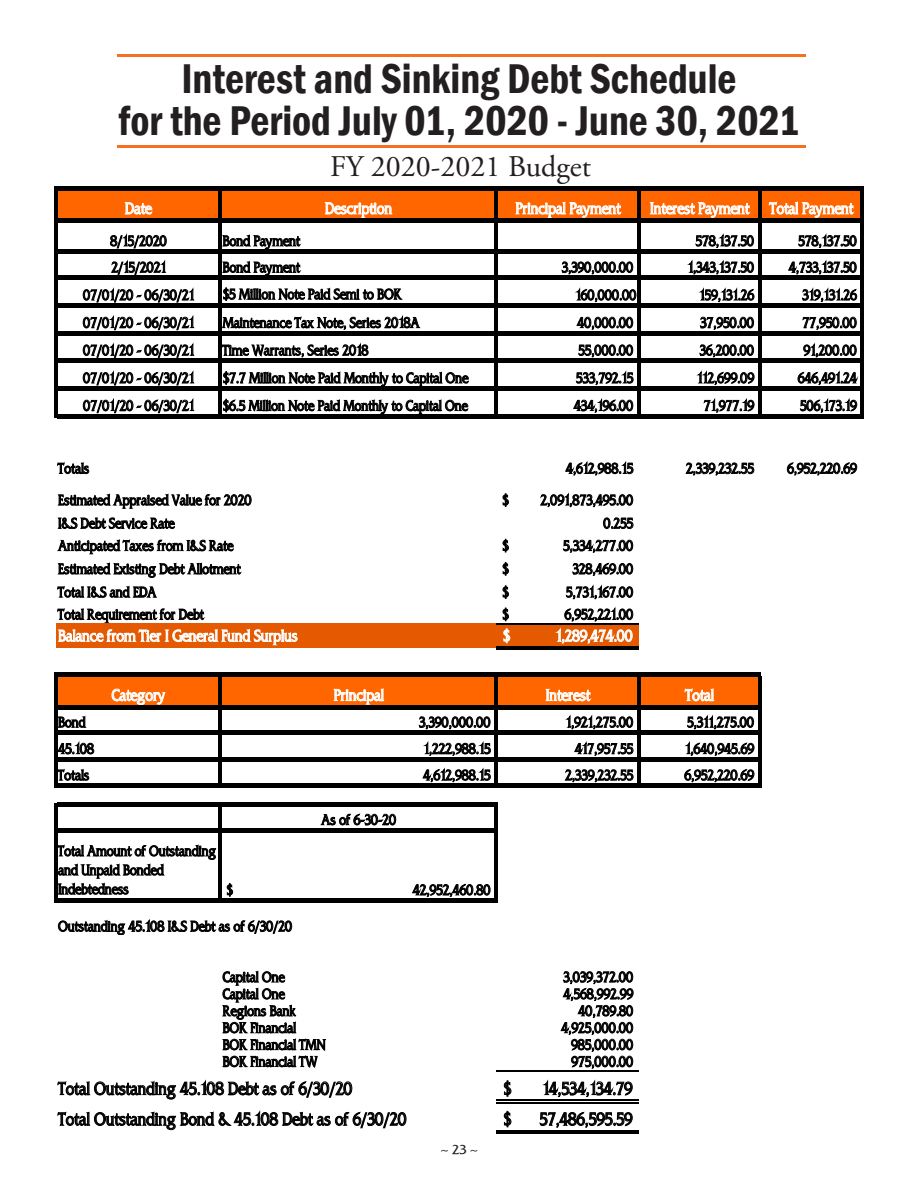
<style>
.page{position:relative;width:918px;height:1188px;background:#fff}
.page>*{position:absolute;margin:0;border:0;box-sizing:border-box;transform-origin:0 0}
.t1{font:600 condensed 42.75px "Franklin Gothic";color:#231f20}
.t2{font:30px "Adobe Garamond Pro";color:#231f20}
.t3{font:16.35px "Alliance Regular SWFTE";letter-spacing:.015em;color:#000;scale:.8 1}
.t4{font:14.7px "Alliance Regular SWFTE";letter-spacing:.015em;color:#fff;scale:.8 1}
.t5{font:13.35px/19px "Alliance Regular SWFTE";letter-spacing:.015em;color:#000;scale:.8 1}
.t6{font:12px "Alliance Regular SWFTE";color:#231f20}
</style>
<div class="page">
<hr style="left:117px;top:54px;width:688px;height:3px;background:#f37121">
<hr style="left:117px;top:145px;width:688px;height:2px;background:#f37121">
<div style="left:56px;top:189px;width:806px;height:32px;background:#f60"></div>
<div style="left:56px;top:623px;width:583px;height:25px;background:#e55a00"></div>
<div style="left:56px;top:674px;width:704px;height:33px;background:#f60"></div>
<hr style="left:54px;top:187px;width:3px;height:231px;background:#000">
<hr style="left:219px;top:191px;width:3px;height:227px;background:#000">
<hr style="left:494px;top:191px;width:4px;height:227px;background:#000">
<hr style="left:637px;top:191px;width:3px;height:227px;background:#000">
<hr style="left:758px;top:191px;width:3px;height:227px;background:#000">
<hr style="left:54px;top:672px;width:3px;height:116px;background:#000">
<hr style="left:219px;top:677px;width:3px;height:111px;background:#000">
<hr style="left:494px;top:677px;width:4px;height:111px;background:#000">
<hr style="left:54px;top:803px;width:3px;height:99px;background:#000">
<hr style="left:219px;top:807px;width:3px;height:95px;background:#000">
<hr style="left:494px;top:807px;width:4px;height:95px;background:#000">
<hr style="left:637px;top:677px;width:3px;height:111px;background:#000">
<hr style="left:758px;top:677px;width:3px;height:111px;background:#000">
<hr style="left:861px;top:191px;width:3px;height:227px;background:#000">
<hr style="left:57px;top:187px;width:807px;height:4px;background:#000">
<div style="left:57px;top:218px;width:807px;height:5px;background:#000"></div>
<hr style="left:57px;top:249px;width:807px;height:4px;background:#000">
<hr style="left:57px;top:276px;width:807px;height:4px;background:#000">
<div style="left:57px;top:303px;width:807px;height:5px;background:#000"></div>
<hr style="left:57px;top:331px;width:807px;height:4px;background:#000">
<hr style="left:57px;top:359px;width:807px;height:4px;background:#000">
<hr style="left:57px;top:386px;width:807px;height:4px;background:#000">
<hr style="left:57px;top:414px;width:807px;height:4px;background:#000">
<hr style="left:496px;top:623px;width:143px;height:1px;background:#000">
<hr style="left:496px;top:646px;width:143px;height:1px;background:#000">
<hr style="left:496px;top:649px;width:143px;height:1px;background:#000">
<div style="left:57px;top:672px;width:704px;height:5px;background:#000"></div>
<hr style="left:57px;top:705px;width:704px;height:4px;background:#000">
<hr style="left:57px;top:731px;width:704px;height:4px;background:#000">
<hr style="left:57px;top:757px;width:704px;height:4px;background:#000">
<hr style="left:57px;top:784px;width:704px;height:4px;background:#000">
<hr style="left:57px;top:803px;width:441px;height:4px;background:#000">
<hr style="left:57px;top:828px;width:441px;height:4px;background:#000">
<hr style="left:57px;top:898px;width:441px;height:4px;background:#000">
<hr style="left:496px;top:1070px;width:143px;height:1px;background:#000">
<hr style="left:496px;top:1099px;width:143px;height:2px;background:#000">
<hr style="left:496px;top:1102px;width:143px;height:1px;background:#000">
<hr style="left:496px;top:1130px;width:143px;height:1px;background:#000">
<hr style="left:496px;top:1133px;width:143px;height:1px;background:#000">
<p class="t1" style="left:181px;top:50px;width:557px">Interest and Sinking Debt Schedule</p>
<p class="t1" style="left:118px;top:92px;width:683px">for the Period July 01, 2020 - June 30, 2021</p>
<p class="t2" style="left:330px;top:149px;width:262px">FY 2020-2021 Budget</p>
<p class="t4" style="left:125px;top:199px;width:35px">Date</p>
<p class="t4" style="left:325px;top:199px;width:85px">Description</p>
<p class="t4" style="left:516px;top:199px;width:133px">Principal Payment</p>
<p class="t4" style="left:650px;top:199px;width:125px">Interest Payment</p>
<p class="t4" style="left:770px;top:199px;width:105px">Total Payment</p>
<p class="t5" style="left:110px;top:231px;width:72px">8/15/2020</p>
<p class="t5" style="left:223px;top:231px;width:98px">Bond Payment</p>
<p class="t5" style="left:695px;top:231px;width:74px">578,137.50</p>
<p class="t5" style="left:798px;top:231px;width:74px">578,137.50</p>
<p class="t5" style="left:111px;top:258px;width:69px">2/15/2021</p>
<p class="t5" style="left:223px;top:258px;width:98px">Bond Payment</p>
<p class="t5" style="left:562px;top:258px;width:91px">3,390,000.00</p>
<p class="t5" style="left:688px;top:258px;width:84px">1,343,137.50</p>
<p class="t5" style="left:789px;top:258px;width:86px">4,733,137.50</p>
<p class="t5" style="left:83px;top:285px;width:140px">07/01/20 - 06/30/21</p>
<p class="t5" style="left:223px;top:285px;width:225px">$5 Million Note Paid Semi to BOK</p>
<p class="t5" style="left:575px;top:285px;width:77px">160,000.00</p>
<p class="t5" style="left:699px;top:285px;width:70px">159,131.26</p>
<p class="t5" style="left:802px;top:285px;width:69px">319,131.26</p>
<p class="t5" style="left:83px;top:313px;width:140px">07/01/20 - 06/30/21</p>
<p class="t5" style="left:223px;top:313px;width:248px">Maintenance Tax Note, Series 2018A</p>
<p class="t5" style="left:577px;top:313px;width:71px">40,000.00</p>
<p class="t5" style="left:700px;top:313px;width:69px">37,950.00</p>
<p class="t5" style="left:802px;top:313px;width:69px">77,950.00</p>
<p class="t5" style="left:83px;top:341px;width:140px">07/01/20 - 06/30/21</p>
<p class="t5" style="left:223px;top:341px;width:183px">Time Warrants, Series 2018</p>
<p class="t5" style="left:578px;top:341px;width:70px">55,000.00</p>
<p class="t5" style="left:700px;top:341px;width:69px">36,200.00</p>
<p class="t5" style="left:803px;top:341px;width:68px">91,200.00</p>
<p class="t5" style="left:83px;top:368px;width:140px">07/01/20 - 06/30/21</p>
<p class="t5" style="left:223px;top:368px;width:308px">$7.7 Million Note Paid Monthly to Capital One</p>
<p class="t5" style="left:576px;top:368px;width:73px">533,792.15</p>
<p class="t5" style="left:697px;top:368px;width:73px">112,699.09</p>
<p class="t5" style="left:798px;top:368px;width:75px">646,491.24</p>
<p class="t5" style="left:83px;top:396px;width:140px">07/01/20 - 06/30/21</p>
<p class="t5" style="left:223px;top:396px;width:308px">$6.5 Million Note Paid Monthly to Capital One</p>
<p class="t5" style="left:574px;top:396px;width:75px">434,196.00</p>
<p class="t5" style="left:704px;top:396px;width:64px">71,977.19</p>
<p class="t5" style="left:800px;top:396px;width:72px">506,173.19</p>
<p class="t5" style="left:58px;top:459px;width:40px">Totals</p>
<p class="t5" style="left:566px;top:459px;width:85px">4,612,988.15</p>
<p class="t5" style="left:686px;top:459px;width:86px">2,339,232.55</p>
<p class="t5" style="left:787px;top:459px;width:88px">6,952,220.69</p>
<p class="t5" style="left:58px;top:491px;width:243px">Estimated Appraised Value for 2020</p>
<p class="t5" style="left:502px;top:491px;width:9px">$</p>
<p class="t5" style="left:540px;top:491px;width:117px">2,091,873,495.00</p>
<p class="t5" style="left:58px;top:514px;width:147px">I&amp;S Debt Service Rate</p>
<p class="t5" style="left:603px;top:514px;width:39px">0.255</p>
<p class="t5" style="left:58px;top:536px;width:220px">Anticipated Taxes from I&amp;S Rate</p>
<p class="t5" style="left:502px;top:536px;width:9px">$</p>
<p class="t5" style="left:563px;top:536px;width:89px">5,334,277.00</p>
<p class="t5" style="left:58px;top:559px;width:229px">Estimated Existing Debt Allotment</p>
<p class="t5" style="left:502px;top:559px;width:9px">$</p>
<p class="t5" style="left:572px;top:559px;width:77px">328,469.00</p>
<p class="t5" style="left:58px;top:583px;width:124px">Total I&amp;S and EDA</p>
<p class="t5" style="left:502px;top:583px;width:9px">$</p>
<p class="t5" style="left:566px;top:583px;width:85px">5,731,167.00</p>
<p class="t5" style="left:58px;top:605px;width:183px">Total Requirement for Debt</p>
<p class="t5" style="left:502px;top:605px;width:9px">$</p>
<p class="t5" style="left:565px;top:605px;width:87px">6,952,221.00</p>
<p class="t4" style="left:58px;top:626px;width:300px">Balance from Tier I General Fund Surplus</p>
<p class="t4" style="left:503px;top:626px;width:10px">$</p>
<p class="t4" style="left:556px;top:626px;width:98px">1,289,474.00</p>
<p class="t4" style="left:112px;top:686px;width:68px">Category</p>
<p class="t4" style="left:334px;top:686px;width:64px">Principal</p>
<p class="t4" style="left:546px;top:686px;width:57px">Interest</p>
<p class="t4" style="left:685px;top:686px;width:37px">Total</p>
<p class="t5" style="left:58px;top:713px;width:36px">Bond</p>
<p class="t5" style="left:419px;top:713px;width:91px">3,390,000.00</p>
<p class="t5" style="left:566px;top:713px;width:86px">1,921,275.00</p>
<p class="t5" style="left:687px;top:713px;width:85px">5,311,275.00</p>
<p class="t5" style="left:58px;top:739px;width:46px">45.108</p>
<p class="t5" style="left:424px;top:739px;width:85px">1,222,988.15</p>
<p class="t5" style="left:575px;top:739px;width:74px">417,957.55</p>
<p class="t5" style="left:685px;top:739px;width:87px">1,640,945.69</p>
<p class="t5" style="left:58px;top:766px;width:40px">Totals</p>
<p class="t5" style="left:423px;top:766px;width:85px">4,612,988.15</p>
<p class="t5" style="left:565px;top:766px;width:86px">2,339,232.55</p>
<p class="t5" style="left:684px;top:766px;width:88px">6,952,220.69</p>
<p class="t5" style="left:321px;top:810px;width:95px">As of 6-30-20</p>
<p class="t5" style="left:58px;top:841px;width:199px">Total Amount of Outstanding and Unpaid Bonded<br>Indebtedness</p>
<p class="t5" style="left:226px;top:880px;width:9px">$</p>
<p class="t5" style="left:413px;top:880px;width:98px">42,952,460.80</p>
<p class="t5" style="left:58px;top:917px;width:294px">Outstanding 45.108 I&amp;S Debt as of 6/30/20</p>
<p class="t5" style="left:223px;top:968px;width:79px">Capital One</p>
<p class="t5" style="left:563px;top:968px;width:89px">3,039,372.00</p>
<p class="t5" style="left:223px;top:984px;width:79px">Capital One</p>
<p class="t5" style="left:563px;top:984px;width:88px">4,568,992.99</p>
<p class="t5" style="left:223px;top:1001px;width:92px">Regions Bank</p>
<p class="t5" style="left:578px;top:1001px;width:70px">40,789.80</p>
<p class="t5" style="left:223px;top:1018px;width:93px">BOK Financial</p>
<p class="t5" style="left:561px;top:1018px;width:91px">4,925,000.00</p>
<p class="t5" style="left:223px;top:1035px;width:130px">BOK Financial TMN</p>
<p class="t5" style="left:571px;top:1035px;width:79px">985,000.00</p>
<p class="t5" style="left:223px;top:1052px;width:120px">BOK Financial TW</p>
<p class="t5" style="left:571px;top:1052px;width:79px">975,000.00</p>
<p class="t3" style="left:58px;top:1078px;width:369px">Total Outstanding 45.108 Debt as of 6/30/20</p>
<p class="t3" style="left:503px;top:1078px;width:11px">$</p>
<p class="t3" style="left:542px;top:1078px;width:113px">14,534,134.79</p>
<p class="t3" style="left:58px;top:1109px;width:436px">Total Outstanding Bond &amp; 45.108 Debt as of 6/30/20</p>
<p class="t3" style="left:503px;top:1109px;width:11px">$</p>
<p class="t3" style="left:539px;top:1109px;width:117px">57,486,595.59</p>
<p class="t6" style="left:440px;top:1141px;width:39px">~ 23 ~</p>
</div>
